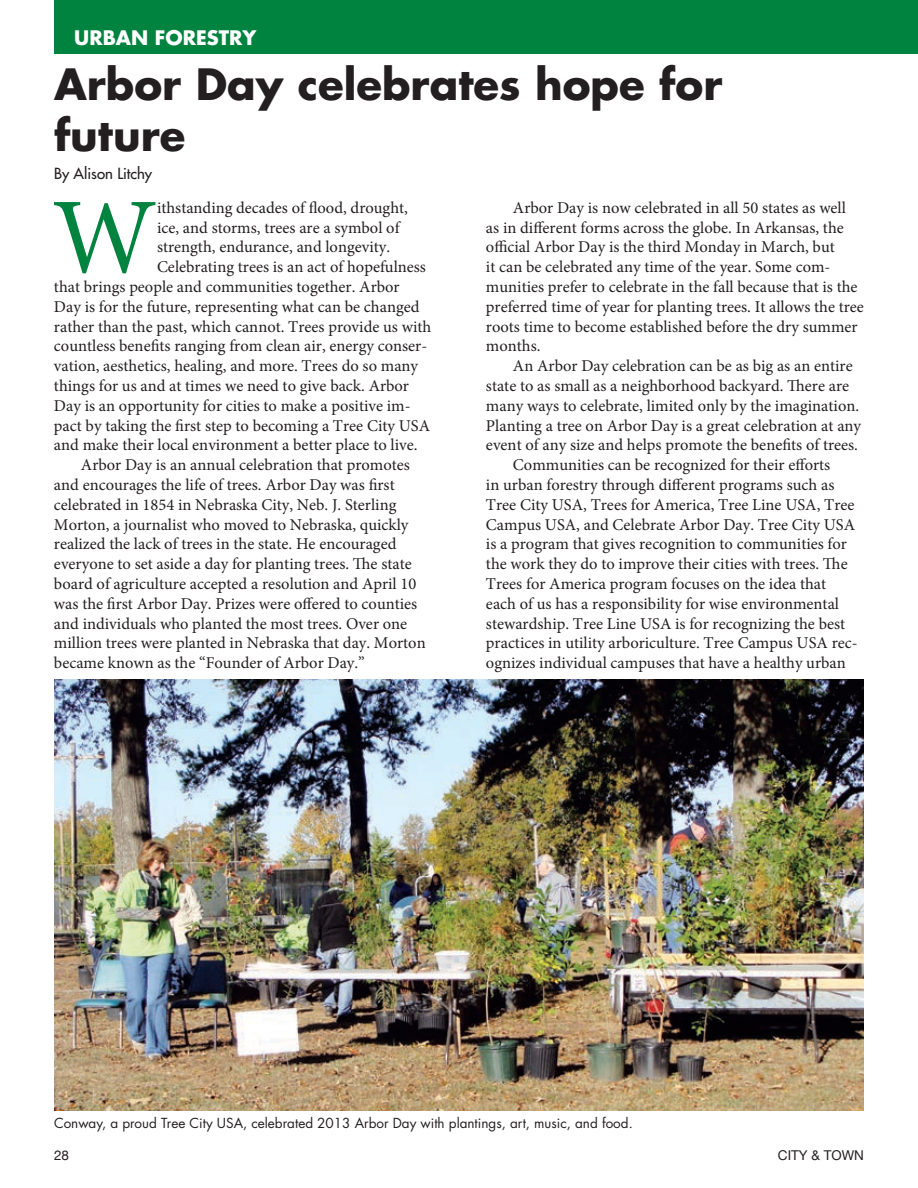
<style>
.page{position:relative;width:918px;height:1188px;background:#fff}
.page>*{position:absolute;margin:0;border:0;box-sizing:border-box;transform-origin:0 0}
.t1{font:107.85px "Minion Pro";color:#00833f}
.t2{font:700 42px/50.4px "Futura";color:#231f20}
.t3{font:700 19.5px "Futura";color:#fff}
.t4{font:16.5px/19.8px "Minion Pro";color:#231f20}
.t5{font:15px "Futura";color:#231f20}
.t6{font:13.5px "Futura";color:#231f20}
.t7{font:13.5px "Helvetica Neue";color:#231f20}
</style>
<div class="page">
<div style="left:54px;top:0;width:864px;height:54px;background:#00833f"></div>
<img style="left:54px;top:679px;width:810px;height:432px">
<p class="t3" style="left:74px;top:24px;width:30px">Urba</p>
<p class="t3" style="left:131px;top:24px;width:49px">n Forestry</p>
<h2 class="t2" style="left:54px;top:58px;width:670px">Arbor Day celebrates hope for future</h2>
<p class="t5" style="left:54px;top:164px;width:100px">By Alison Litchy</p>
<h1 class="t1" style="left:52px;top:166px;width:106px">W</h1>
<p class="t4" style="left:157px;top:198px;width:252px">ithstanding decades of flood, drought,</p>
<p class="t4" style="left:486px;top:198px;width:380px;text-indent:27px">Arbor Day is now celebrated in all 50 states as well<br>as in different forms across the globe. In Arkansas, the official Arbor Day is the third Monday in March, but<br>it can be celebrated any time of the year. Some com&shy;munities prefer to celebrate in the fall because that is the preferred time of year for planting trees. It allows the tree roots time to become established before the dry summer months.</p>
<p class="t4" style="left:513px;top:356px;width:341px">An Arbor Day celebration can be as big as an entire</p>
<p class="t4" style="left:486px;top:376px;width:365px">state to as small as a neighborhood backyard. There are</p>
<p class="t4" style="left:486px;top:396px;width:375px">many ways to celebrate, limited only by the imagination.</p>
<p class="t4" style="left:486px;top:415px;width:377px">Planting a tree on Arbor Day is a great celebration at any</p>
<p class="t4" style="left:486px;top:435px;width:374px">event of any size and helps promote the benefits of trees.</p>
<p class="t4" style="left:513px;top:455px;width:319px">Communities can be recognized for their efforts</p>
<p class="t4" style="left:486px;top:475px;width:350px">in urban forestry through different programs such as</p>
<p class="t4" style="left:486px;top:495px;width:370px">Tree City USA, Trees for America, Tree Line USA, Tree</p>
<p class="t4" style="left:486px;top:514px;width:371px">Campus USA, and Celebrate Arbor Day. Tree City USA</p>
<p class="t4" style="left:486px;top:534px;width:363px">is a program that gives recognition to communities for</p>
<p class="t4" style="left:486px;top:554px;width:363px">the work they do to improve their cities with trees. The</p>
<p class="t4" style="left:486px;top:574px;width:342px">Trees for America program focuses on the idea that</p>
<p class="t4" style="left:486px;top:594px;width:355px">each of us has a responsibility for wise environmental</p>
<p class="t4" style="left:486px;top:613px;width:361px">stewardship. Tree Line USA is for recognizing the best</p>
<p class="t4" style="left:486px;top:633px;width:373px">practices in utility arboriculture. Tree Campus USA rec-</p>
<p class="t4" style="left:486px;top:653px;width:361px">ognizes individual campuses that have a healthy urban</p>
<p class="t4" style="left:157px;top:217px;width:244px">ice, and storms, trees are a symbol of</p>
<p class="t4" style="left:157px;top:237px;width:235px">strength, endurance, and longevity.</p>
<p class="t4" style="left:157px;top:257px;width:270px">Celebrating trees is an act of hopefulness</p>
<p class="t4" style="left:54px;top:277px;width:347px">that brings people and communities together. Arbor</p>
<p class="t4" style="left:54px;top:297px;width:367px">Day is for the future, representing what can be changed</p>
<p class="t4" style="left:54px;top:316px;width:379px">rather than the past, which cannot. Trees provide us with</p>
<p class="t4" style="left:54px;top:336px;width:375px">countless benefits ranging from clean air, energy conser-</p>
<p class="t4" style="left:54px;top:356px;width:366px">vation, aesthetics, healing, and more. Trees do so many</p>
<p class="t4" style="left:54px;top:376px;width:357px">things for us and at times we need to give back. Arbor</p>
<p class="t4" style="left:54px;top:396px;width:358px">Day is an opportunity for cities to make a positive im-</p>
<p class="t4" style="left:54px;top:415px;width:378px">pact by taking the first step to becoming a Tree City USA</p>
<p class="t4" style="left:54px;top:435px;width:365px">and make their local environment a better place to live.</p>
<p class="t4" style="left:81px;top:455px;width:330px">Arbor Day is an annual celebration that promotes</p>
<p class="t4" style="left:54px;top:475px;width:342px">and encourages the life of trees. Arbor Day was first</p>
<p class="t4" style="left:54px;top:495px;width:344px">celebrated in 1854 in Nebraska City, Neb. J. Sterling</p>
<p class="t4" style="left:54px;top:514px;width:356px">Morton, a journalist who moved to Nebraska, quickly</p>
<p class="t4" style="left:54px;top:534px;width:344px">realized the lack of trees in the state. He encouraged</p>
<p class="t4" style="left:54px;top:554px;width:359px">everyone to set aside a day for planting trees. The state</p>
<p class="t4" style="left:54px;top:574px;width:364px">board of agriculture accepted a resolution and April 10</p>
<p class="t4" style="left:54px;top:594px;width:365px">was the first Arbor Day. Prizes were offered to counties</p>
<p class="t4" style="left:54px;top:613px;width:355px">and individuals who planted the most trees. Over one</p>
<p class="t4" style="left:54px;top:633px;width:373px">million trees were planted in Nebraska that day. Morton</p>
<p class="t4" style="left:54px;top:653px;width:312px">became known as the “Founder of Arbor Day.”</p>
<p class="t6" style="left:54px;top:1114px;width:580px">Conway, a proud Tree City USA, celebrated 2013 Arbor Day with plantings, art, music, and food.</p>
<p class="t7" style="left:54px;top:1148px;width:17px">28</p>
<p class="t7" style="left:778px;top:1148px;width:88px">CITY &amp; TOWN</p>
</div>
